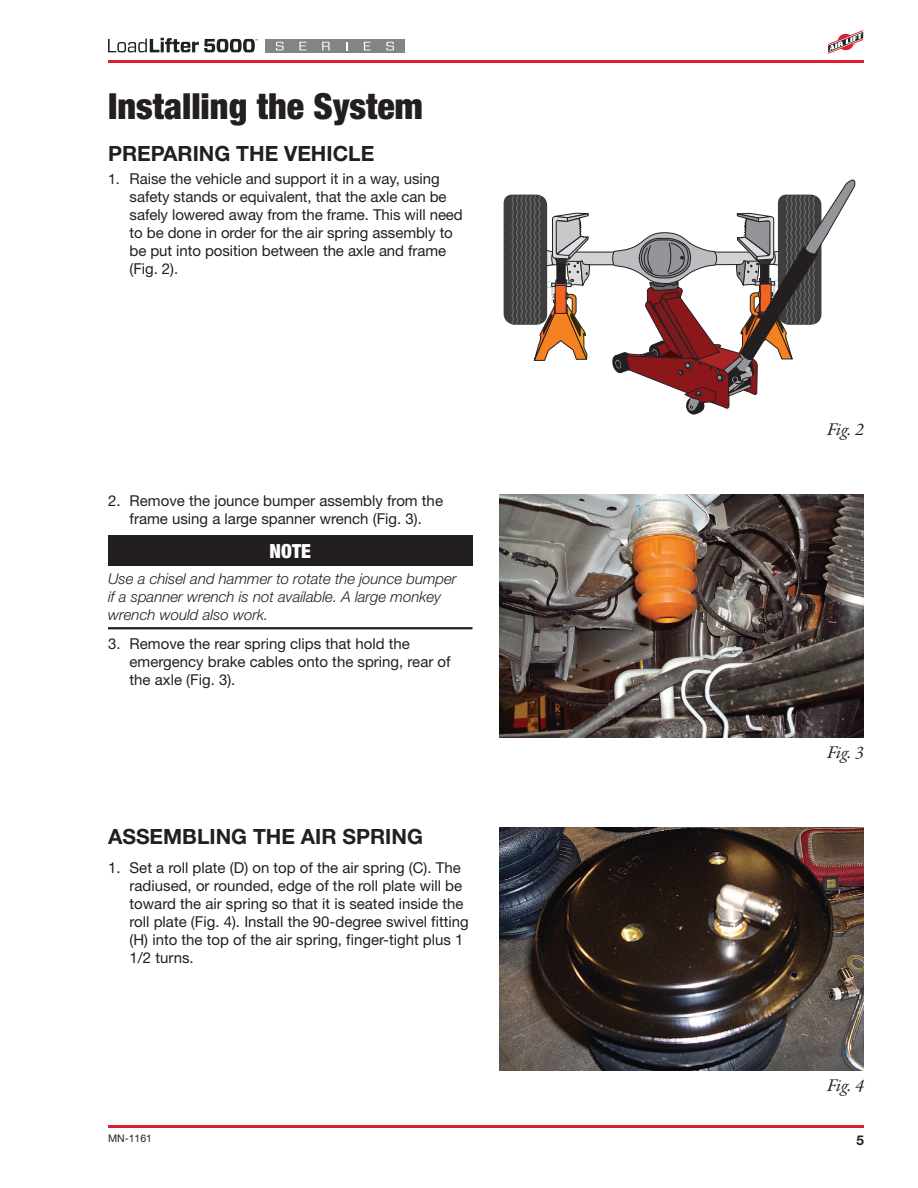
<style>
.page{position:relative;width:918px;height:1188px;background:#fff}
.page>*{position:absolute;margin:0;border:0;box-sizing:border-box;transform-origin:0 0}
.Section_Header{font:900 condensed 36px "Helvetica Neue";color:#231f20}
.section_subhead{font:700 21px "Helvetica Neue";color:#231f20}
.Section_Subhead{font:700 21px "Helvetica Neue";color:#231f20}
.t1{font:900 condensed 19.5px "Helvetica Neue";color:#fff}
.t2{font:italic 18px "Garamond Premr Pro";letter-spacing:-.015em;color:#231f20}
.Hanging_indent{font:15px/18px "Helvetica Neue";color:#231f20}
.Note_Text{font:italic 300 15px/18px "Helvetica Neue";color:#231f20}
.t3{font:700 13.5px "Helvetica Neue";color:#231f20}
.t4{font:10.5px "Helvetica Neue";color:#231f20}
.s1{font-size:14.25px}
</style>
<div class="page">
<hr style="left:108px;top:1125px;width:756px;height:3px;background:#db1e30">
<svg style="left:828px;top:30px;width:36px;height:24px"></svg>
<hr style="left:108px;top:60px;width:756px;height:3px;background:#db1e30">
<svg style="left:108px;top:38px;width:150px;height:14px"></svg>
<div style="left:265px;top:39px;width:140px;height:13px;background:#848483"></div>
<svg style="left:276px;top:42px;width:8px;height:8px"></svg>
<svg style="left:299px;top:42px;width:7px;height:8px"></svg>
<svg style="left:322px;top:42px;width:8px;height:8px"></svg>
<svg style="left:364px;top:42px;width:7px;height:8px"></svg>
<svg style="left:386px;top:42px;width:8px;height:8px"></svg>
<div style="left:551px;top:252px;width:63px;height:13px;background:#d1d2d4"></div>
<div style="left:550px;top:252px;width:64px;height:13px;border:1px solid #231f20"></div>
<svg style="left:504px;top:194px;width:89px;height:167px"></svg>
<svg style="left:611px;top:179px;width:245px;height:236px"></svg>
<hr style="left:108px;top:627px;width:364px;height:2px;background:#231f20">
<div style="left:108px;top:535px;width:364px;height:31px;background:#231f20"></div>
<img style="left:500px;top:495px;width:363px;height:243px">
<img style="left:500px;top:828px;width:363px;height:243px">
<p class="Section_Header" style="left:108px;top:84px;width:316px">Installing the System</p>
<p class="Section_Subhead" style="left:108px;top:141px;width:268px">PREPARING THE VEHICLE</p>
<p class="Hanging_indent" style="left:130px;top:169px;width:335px;text-indent:-22px"><span class="s1">1.</span> Raise the vehicle and support it in a way, using safety stands or equivalent, that the axle can be safely lowered away from the frame. This will need to be done in order for the air spring assembly to be put into position between the axle and frame (Fig. 2).</p>
<p class="Hanging_indent" style="left:108px;top:492px;width:337px;text-align:center">2. Remove the jounce bumper assembly from the frame using a large spanner wrench (Fig. 3).</p>
<p class="t1" style="left:270px;top:539px;width:43px">NOTE</p>
<p class="Note_Text" style="left:108px;top:569px;width:350px">Use a chisel and hammer to rotate the jounce bumper if a spanner wrench is not available. A large monkey wrench would also work.</p>
<p class="Hanging_indent" style="left:130px;top:634px;width:323px;text-indent:-22px">3. Remove the rear spring clips that hold the emergency brake cables onto the spring, rear of the axle (Fig. 3).</p>
<p class="section_subhead" style="left:108px;top:824px;width:316px">ASSEMBLING THE AIR SPRING</p>
<p class="Hanging_indent" style="left:130px;top:858px;width:341px;text-indent:-22px">1. Set a roll plate (D) on top of the air spring (C). The radiused, or rounded, edge of the roll plate will be toward the air spring so that it is seated inside the roll plate (Fig. 4). Install the 90-degree swivel fitting (H) into the top of the air spring, finger-tight plus 1<br>1/2 turns.</p>
<p class="t2" style="left:827px;top:418px;width:38px">Fig. 2</p>
<p class="t2" style="left:827px;top:741px;width:38px">Fig. 3</p>
<p class="t2" style="left:827px;top:1074px;width:38px">Fig. 4</p>
<p class="t4" style="left:108px;top:1132px;width:46px">MN-1161</p>
<p class="t3" style="left:856px;top:1131px;width:9px">5</p>
</div>
